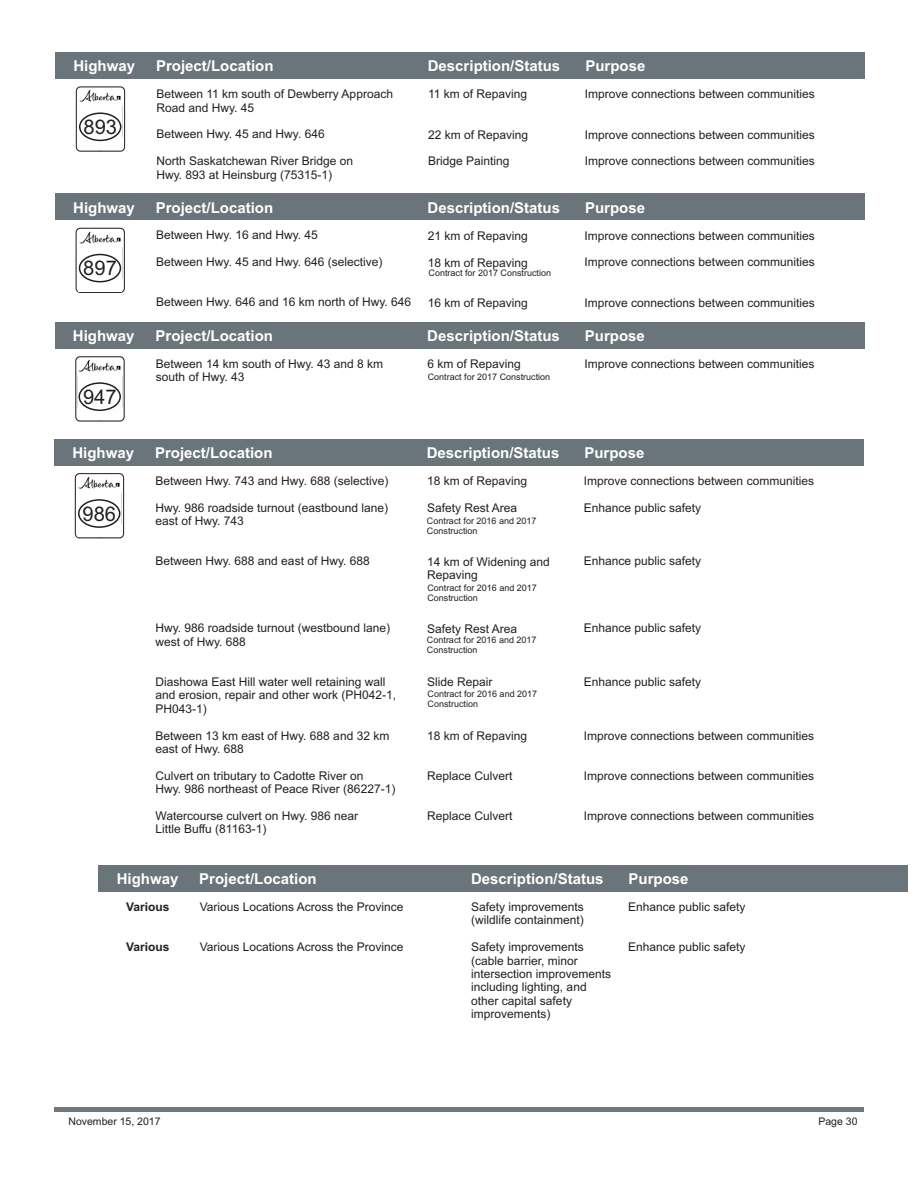
<style>
.page{position:relative;width:918px;height:1188px;background:#fff}
.page>*{position:absolute;margin:0;border:0;box-sizing:border-box;transform-origin:0 0}
.t1{font:20.25px "Arial";color:#231f20}
.t2{font:700 15px "Arial";color:#fff}
.t3{font:12px/13.4px "Arial";color:#231f20}
.t4{font:700 12px "Arial";color:#231f20}
.t5{font:10.5px "Arial";color:#231f20}
.t6{font:9px/10.1px "Arial";color:#231f20}
</style>
<div class="page">
<div style="left:54px;top:1107px;width:810px;height:5px;background:#707880"></div>
<img style="left:76px;top:87px;width:49px;height:64px">
<img style="left:76px;top:228px;width:49px;height:65px">
<div style="left:76px;top:87px;width:49px;height:65px;border:1px solid #231f20;border-radius:4px"></div>
<div style="left:76px;top:228px;width:49px;height:65px;border:1px solid #231f20;border-radius:4px"></div>
<div style="left:78px;top:105px;width:44px;height:45px;background:#fff"></div>
<div style="left:78px;top:246px;width:44px;height:45px;background:#fff"></div>
<div style="left:79px;top:112px;width:42px;height:29px;border:2px solid #231f20;border-radius:50%"></div>
<div style="left:79px;top:254px;width:42px;height:28px;border:2px solid #231f20;border-radius:50%"></div>
<div style="left:55px;top:53px;width:810px;height:26px;background:#6a747b"></div>
<div style="left:55px;top:194px;width:810px;height:26px;background:#6a747b"></div>
<img style="left:76px;top:358px;width:48px;height:63px">
<div style="left:75px;top:356px;width:50px;height:65px;border:1px solid #231f20;border-radius:4px"></div>
<div style="left:78px;top:375px;width:44px;height:45px;background:#fff"></div>
<div style="left:79px;top:382px;width:42px;height:29px;border:2px solid #231f20;border-radius:50%"></div>
<div style="left:55px;top:322px;width:809px;height:27px;background:#6a747b"></div>
<img style="left:75px;top:473px;width:49px;height:65px">
<div style="left:75px;top:473px;width:49px;height:65px;border:1px solid #231f20;border-radius:4px"></div>
<div style="left:77px;top:491px;width:44px;height:46px;background:#fff"></div>
<div style="left:78px;top:499px;width:42px;height:29px;border:2px solid #231f20;border-radius:50%"></div>
<div style="left:54px;top:439px;width:810px;height:26px;background:#6a747b"></div>
<div style="left:99px;top:865px;width:809px;height:26px;background:#6a747b"></div>
<p class="t2" style="left:73px;top:61px;width:63px">Highway</p>
<p class="t2" style="left:156px;top:61px;width:119px">Project/Location</p>
<p class="t2" style="left:428px;top:61px;width:134px">Description/Status</p>
<p class="t2" style="left:585px;top:61px;width:62px">Purpose</p>
<h1 class="t1" style="left:84px;top:119px;width:35px">893</h1>
<p class="t3" style="left:156px;top:88px;width:238px">Between 11 km south of Dewberry Approach<br>Road and Hwy. 45</p>
<p class="t3" style="left:156px;top:129px;width:170px">Between Hwy. 45 and Hwy. 646</p>
<p class="t3" style="left:156px;top:155px;width:198px">North Saskatchewan River Bridge on<br>Hwy. 893 at Heinsburg (75315-1)</p>
<p class="t3" style="left:428px;top:89px;width:101px">11 km of Repaving</p>
<p class="t3" style="left:428px;top:129px;width:102px">22 km of Repaving</p>
<p class="t3" style="left:428px;top:156px;width:83px">Bridge Painting</p>
<p class="t3" style="left:585px;top:89px;width:232px">Improve connections between communities</p>
<p class="t3" style="left:585px;top:129px;width:232px">Improve connections between communities</p>
<p class="t3" style="left:585px;top:156px;width:232px">Improve connections between communities</p>
<p class="t2" style="left:73px;top:202px;width:63px">Highway</p>
<p class="t2" style="left:156px;top:202px;width:119px">Project/Location</p>
<p class="t2" style="left:428px;top:202px;width:134px">Description/Status</p>
<p class="t2" style="left:585px;top:202px;width:62px">Purpose</p>
<h1 class="t1" style="left:83px;top:260px;width:35px">897</h1>
<p class="t3" style="left:156px;top:230px;width:163px">Between Hwy. 16 and Hwy. 45</p>
<p class="t3" style="left:156px;top:256px;width:228px">Between Hwy. 45 and Hwy. 646 (selective)</p>
<p class="t3" style="left:156px;top:297px;width:257px">Between Hwy. 646 and 16 km north of Hwy. 646</p>
<p class="t3" style="left:428px;top:230px;width:102px">21 km of Repaving</p>
<p class="t3" style="left:428px;top:257px;width:102px">18 km of Repaving</p>
<p class="t3" style="left:428px;top:297px;width:102px">16 km of Repaving</p>
<p class="t6" style="left:429px;top:269px;width:124px">Contract for 2017 Construction</p>
<p class="t3" style="left:585px;top:230px;width:232px">Improve connections between communities</p>
<p class="t3" style="left:585px;top:257px;width:232px">Improve connections between communities</p>
<p class="t3" style="left:585px;top:297px;width:232px">Improve connections between communities</p>
<p class="t2" style="left:73px;top:330px;width:63px">Highway</p>
<p class="t2" style="left:156px;top:330px;width:119px">Project/Location</p>
<p class="t2" style="left:427px;top:330px;width:134px">Description/Status</p>
<p class="t2" style="left:585px;top:330px;width:62px">Purpose</p>
<p class="t6" style="left:428px;top:372px;width:124px">Contract for 2017 Construction</p>
<p class="t3" style="left:156px;top:358px;width:229px">Between 14 km south of Hwy. 43 and 8 km south of Hwy. 43</p>
<p class="t3" style="left:428px;top:358px;width:95px">6 km of Repaving</p>
<p class="t3" style="left:584px;top:358px;width:232px">Improve connections between communities</p>
<h1 class="t1" style="left:83px;top:389px;width:35px">947</h1>
<p class="t2" style="left:72px;top:447px;width:63px">Highway</p>
<p class="t2" style="left:155px;top:447px;width:119px">Project/Location</p>
<p class="t2" style="left:427px;top:447px;width:134px">Description/Status</p>
<p class="t2" style="left:584px;top:447px;width:62px">Purpose</p>
<h1 class="t1" style="left:83px;top:506px;width:35px">986</h1>
<p class="t3" style="left:155px;top:475px;width:234px">Between Hwy. 743 and Hwy. 688 (selective)</p>
<p class="t3" style="left:155px;top:502px;width:234px">Hwy. 986 roadside turnout (eastbound lane) east of Hwy. 743</p>
<p class="t3" style="left:155px;top:555px;width:216px">Between Hwy. 688 and east of Hwy. 688</p>
<p class="t3" style="left:155px;top:622px;width:236px">Hwy. 986 roadside turnout (westbound lane) west of Hwy. 688</p>
<p class="t3" style="left:155px;top:676px;width:242px">Diashowa East Hill water well retaining wall and erosion, repair and other work (PH042-1,<br>PH043-1)</p>
<p class="t3" style="left:155px;top:730px;width:235px">Between 13 km east of Hwy. 688 and 32 km east of Hwy. 688</p>
<p class="t3" style="left:155px;top:770px;width:241px">Culvert on tributary to Cadotte River on<br>Hwy. 986 northeast of Peace River (86227-1)</p>
<p class="t3" style="left:155px;top:810px;width:204px">Watercourse culvert on Hwy. 986 near<br>Little Buffu (81163-1)</p>
<p class="t3" style="left:427px;top:475px;width:102px">18 km of Repaving</p>
<p class="t3" style="left:427px;top:502px;width:92px">Safety Rest Area</p>
<p class="t6" style="left:427px;top:517px;width:111px">Contract for 2016 and 2017<br>Construction</p>
<p class="t3" style="left:427px;top:556px;width:124px">14 km of Widening and<br>Repaving</p>
<p class="t6" style="left:427px;top:583px;width:111px">Contract for 2016 and 2017<br>Construction</p>
<p class="t6" style="left:427px;top:636px;width:111px">Contract for 2016 and 2017<br>Construction</p>
<p class="t6" style="left:428px;top:690px;width:111px">Contract for 2016 and 2017<br>Construction</p>
<p class="t3" style="left:427px;top:623px;width:92px">Safety Rest Area</p>
<p class="t3" style="left:427px;top:676px;width:67px">Slide Repair</p>
<p class="t3" style="left:427px;top:730px;width:102px">18 km of Repaving</p>
<p class="t3" style="left:427px;top:770px;width:87px">Replace Culvert</p>
<p class="t3" style="left:427px;top:810px;width:87px">Replace Culvert</p>
<p class="t3" style="left:584px;top:475px;width:232px">Improve connections between communities</p>
<p class="t3" style="left:584px;top:502px;width:119px">Enhance public safety</p>
<p class="t3" style="left:584px;top:556px;width:119px">Enhance public safety</p>
<p class="t3" style="left:584px;top:623px;width:119px">Enhance public safety</p>
<p class="t3" style="left:584px;top:676px;width:119px">Enhance public safety</p>
<p class="t3" style="left:584px;top:730px;width:232px">Improve connections between communities</p>
<p class="t3" style="left:584px;top:770px;width:232px">Improve connections between communities</p>
<p class="t3" style="left:584px;top:810px;width:232px">Improve connections between communities</p>
<p class="t2" style="left:117px;top:873px;width:63px">Highway</p>
<p class="t2" style="left:199px;top:873px;width:119px">Project/Location</p>
<p class="t2" style="left:471px;top:873px;width:134px">Description/Status</p>
<p class="t2" style="left:629px;top:873px;width:62px">Purpose</p>
<p class="t4" style="left:126px;top:902px;width:45px">Various</p>
<p class="t4" style="left:126px;top:943px;width:45px">Various</p>
<p class="t3" style="left:200px;top:901px;width:205px">Various Locations Across the Province</p>
<p class="t3" style="left:200px;top:941px;width:205px">Various Locations Across the Province</p>
<p class="t3" style="left:628px;top:901px;width:119px">Enhance public safety</p>
<p class="t3" style="left:628px;top:941px;width:119px">Enhance public safety</p>
<p class="t3" style="left:471px;top:901px;width:114px">Safety improvements (wildlife containment)</p>
<p class="t3" style="left:471px;top:941px;width:142px">Safety improvements (cable barrier, minor intersection improvements including lighting, and other capital safety improvements)</p>
<p class="t5" style="left:68px;top:1117px;width:94px">November 15, 2017</p>
<p class="t5" style="left:818px;top:1117px;width:41px">Page 30</p>
</div>
